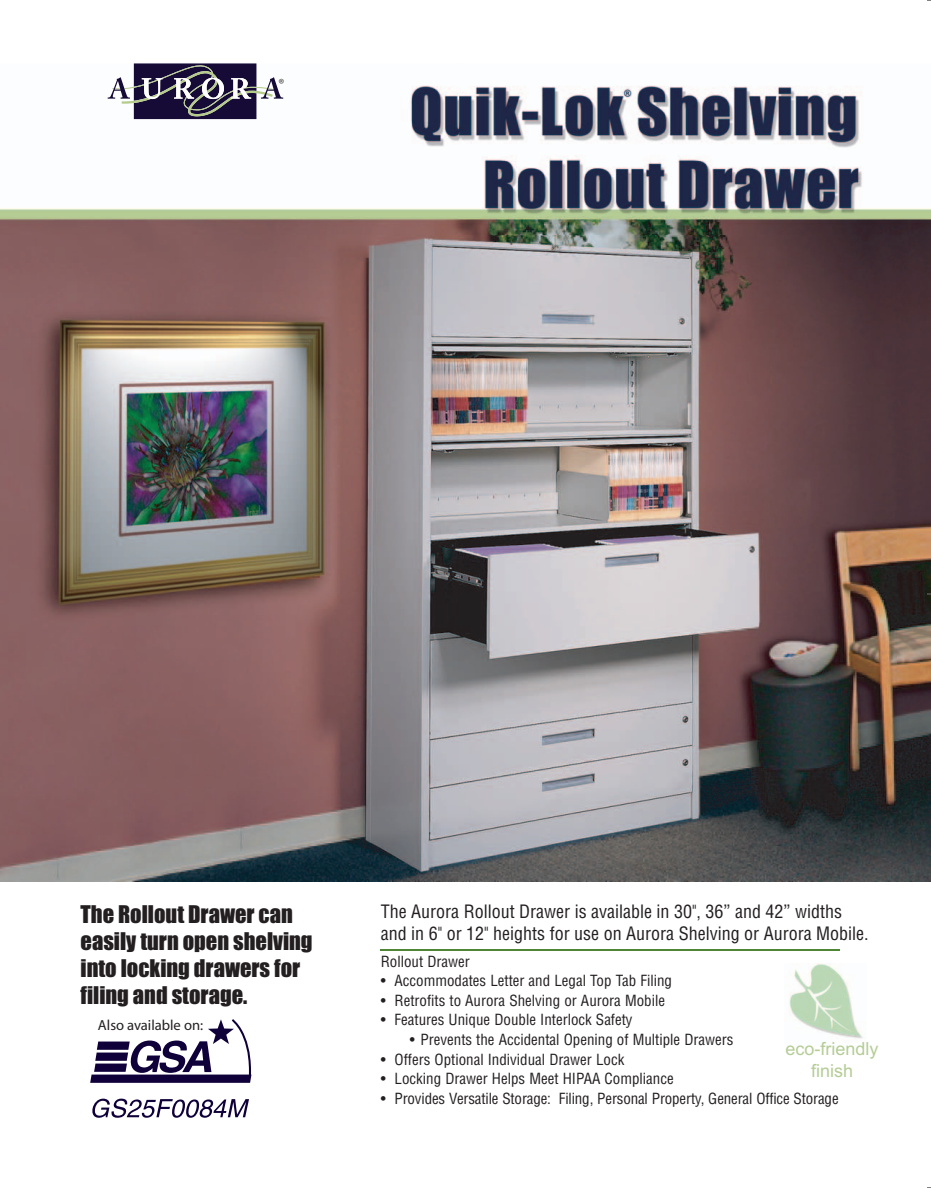
<style>
.page{position:relative;width:931px;height:1188px;background:#fff}
.page>*{position:absolute;margin:0;border:0;box-sizing:border-box;transform-origin:0 0}
.t1{font:22.5px/27px "Impact";color:#231f20}
.t2{font:condensed 18px/21.6px "Helvetica";color:#231f20}
.t3{font:18px/21.6px "Arial";color:#b4cc95;text-align:center}
.t4{font:condensed 15px "Helvetica";color:#231f20}
.t5{font:14.55px "Myriad";color:#231f20}
.t6{font:10.5px "Myriad";color:#231f20}
</style>
<div class="page">
<img style="left:0;top:0;width:931px;height:1188px">
<p class="t6" style="left:279px;top:78px;width:7px">®</p>
<h1 class="t1" style="left:81px;top:902px;width:234px">The Rollout Drawer can easily turn open shelving into locking drawers for filing and storage.</h1>
<p class="t2" style="left:381px;top:902px;width:489px">The Aurora Rollout Drawer is available in 30", 36” and 42” widths and in 6" or 12" heights for use on Aurora Shelving or Aurora Mobile.</p>
<p class="t4" style="left:381px;top:956px;width:91px">Rollout Drawer</p>
<p class="t4" style="left:381px;top:975px;width:293px">• Accommodates Letter and Legal Top Tab Filing</p>
<p class="t4" style="left:381px;top:995px;width:286px">• Retrofits to Aurora Shelving or Aurora Mobile</p>
<p class="t4" style="left:381px;top:1014px;width:253px">• Features Unique Double Interlock Safety</p>
<p class="t4" style="left:410px;top:1034px;width:325px">• Prevents the Accidental Opening of Multiple Drawers</p>
<p class="t4" style="left:381px;top:1053px;width:245px">• Offers Optional Individual Drawer Lock</p>
<p class="t4" style="left:381px;top:1073px;width:294px">• Locking Drawer Helps Meet HIPAA Compliance</p>
<p class="t4" style="left:381px;top:1092px;width:459px">• Provides Versatile Storage: Filing, Personal Property, General Office Storage</p>
<p class="t5" style="left:98px;top:1020px;width:107px">Also available on:</p>
<p class="t3" style="left:785px;top:1040px;width:95px">eco-friendly finish</p>
</div>
